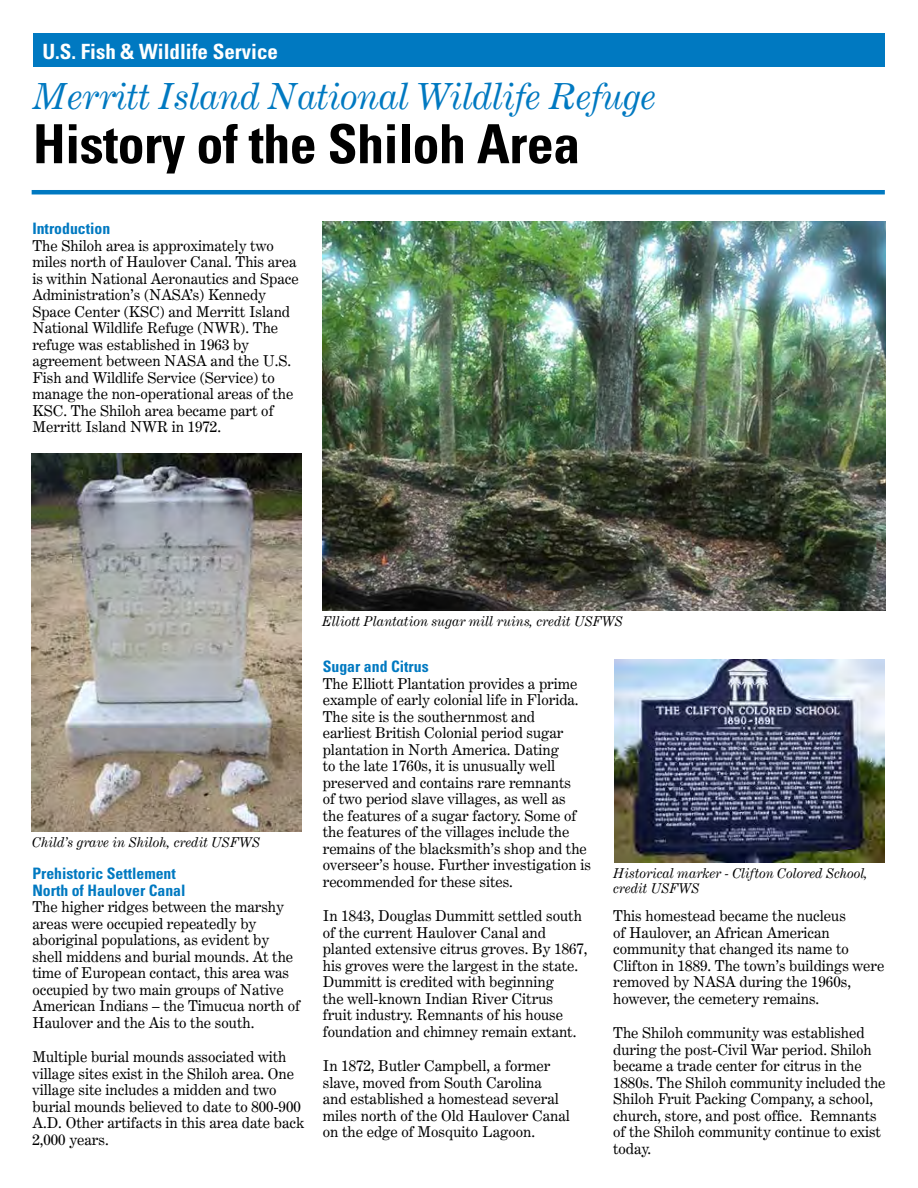
<style>
.page{position:relative;width:918px;height:1188px;background:#fff}
.page>*{position:absolute;margin:0;border:0;box-sizing:border-box;transform-origin:0 0}
.t1{font:700 condensed 54px "Univers";letter-spacing:-.01em;color:#000}
.t2{font:italic 36px "Century Expanded BT";letter-spacing:-.01em;color:#0079c1}
.t3{font:700 condensed 21px "Univers";color:#fff}
.t4{font:700 condensed 15.75px/16.5px "Univers";color:#0079c1}
.t5{font:15px/16.5px "Century Expanded BT";color:#000}
.t6{font:italic 13.5px/15px "Century Expanded BT";color:#000}
</style>
<div class="page">
<div style="left:33px;top:33px;width:852px;height:34px;background:#0079c1"></div>
<hr style="left:32px;top:190px;width:853px;height:4px;background:#0079c1">
<img style="left:614px;top:660px;width:270px;height:202px">
<img style="left:32px;top:454px;width:270px;height:378px">
<img style="left:323px;top:221px;width:563px;height:389px">
<h3 class="t3" style="left:42px;top:38px;width:237px">U.S. Fish &amp; Wildlife Service</h3>
<h2 class="t2" style="left:33px;top:74px;width:625px">Merritt Island National Wildlife Refuge</h2>
<h1 class="t1" style="left:33px;top:111px;width:549px">History of the Shiloh Area</h1>
<p class="t4" style="left:32px;top:220px;width:79px">Introduction</p>
<p class="t5" style="left:32px;top:237px;width:268px">The Shiloh area is approximately two miles north of Haulover Canal. This area is within National Aeronautics and Space Administration’s (NASA’s) Kennedy Space Center (KSC) and Merritt Island National Wildlife Refuge (NWR). The refuge was established in 1963 by agreement between NASA and the U.S.<br>Fish and Wildlife Service (Service) to manage the non-operational areas of the KSC. The Shiloh area became part of Merritt Island NWR in 1972.</p>
<p class="t6" style="left:32px;top:834px;width:229px">Child’s grave in Shiloh, credit USFWS</p>
<p class="t4" style="left:32px;top:865px;width:155px">Prehistoric Settlement<br>North of Haulover Canal</p>
<p class="t5" style="left:32px;top:898px;width:269px">The higher ridges between the marshy areas were occupied repeatedly by aboriginal populations, as evident by shell middens and burial mounds. At the time of European contact, this area was occupied by two main groups of Native American Indians – the Timucua north of Haulover and the Ais to the south.</p>
<p class="t5" style="left:32px;top:1048px;width:273px">Multiple burial mounds associated with village sites exist in the Shiloh area. One village site includes a midden and two burial mounds believed to date to 800-900<br>A.D. Other artifacts in this area date back 2,000 years.</p>
<p class="t6" style="left:322px;top:613px;width:302px">Elliott Plantation sugar mill ruins, credit USFWS</p>
<p class="t4" style="left:323px;top:658px;width:107px">Sugar and Citrus</p>
<p class="t5" style="left:323px;top:675px;width:270px">The Elliott Plantation provides a prime example of early colonial life in Florida.<br>The site is the southernmost and<br>earliest British Colonial period sugar plantation in North America. Dating<br>to the late 1760s, it is unusually well preserved and contains rare remnants<br>of two period slave villages, as well as<br>the features of a sugar factory. Some of the features of the villages include the remains of the blacksmith’s shop and the overseer’s house. Further investigation is recommended for these sites.</p>
<p class="t5" style="left:323px;top:908px;width:266px">In 1843, Douglas Dummitt settled south of the current Haulover Canal and planted extensive citrus groves. By 1867, his groves were the largest in the state.<br>Dummitt is credited with beginning<br>the well-known Indian River Citrus<br>fruit industry. Remnants of his house foundation and chimney remain extant.</p>
<p class="t5" style="left:323px;top:1058px;width:249px">In 1872, Butler Campbell, a former slave, moved from South Carolina<br>and established a homestead several miles north of the Old Haulover Canal on the edge of Mosquito Lagoon.</p>
<p class="t6" style="left:613px;top:865px;width:256px">Historical marker - Clifton Colored School, credit USFWS</p>
<p class="t5" style="left:613px;top:907px;width:273px">This homestead became the nucleus<br>of Haulover, an African American community that changed its name to Clifton in 1889. The town’s buildings were removed by NASA during the 1960s, however, the cemetery remains.</p>
<p class="t5" style="left:613px;top:1024px;width:274px">The Shiloh community was established during the post-Civil War period. Shiloh became a trade center for citrus in the 1880s. The Shiloh community included the Shiloh Fruit Packing Company, a school, church, store, and post office. Remnants of the Shiloh community continue to exist today.</p>
</div>
